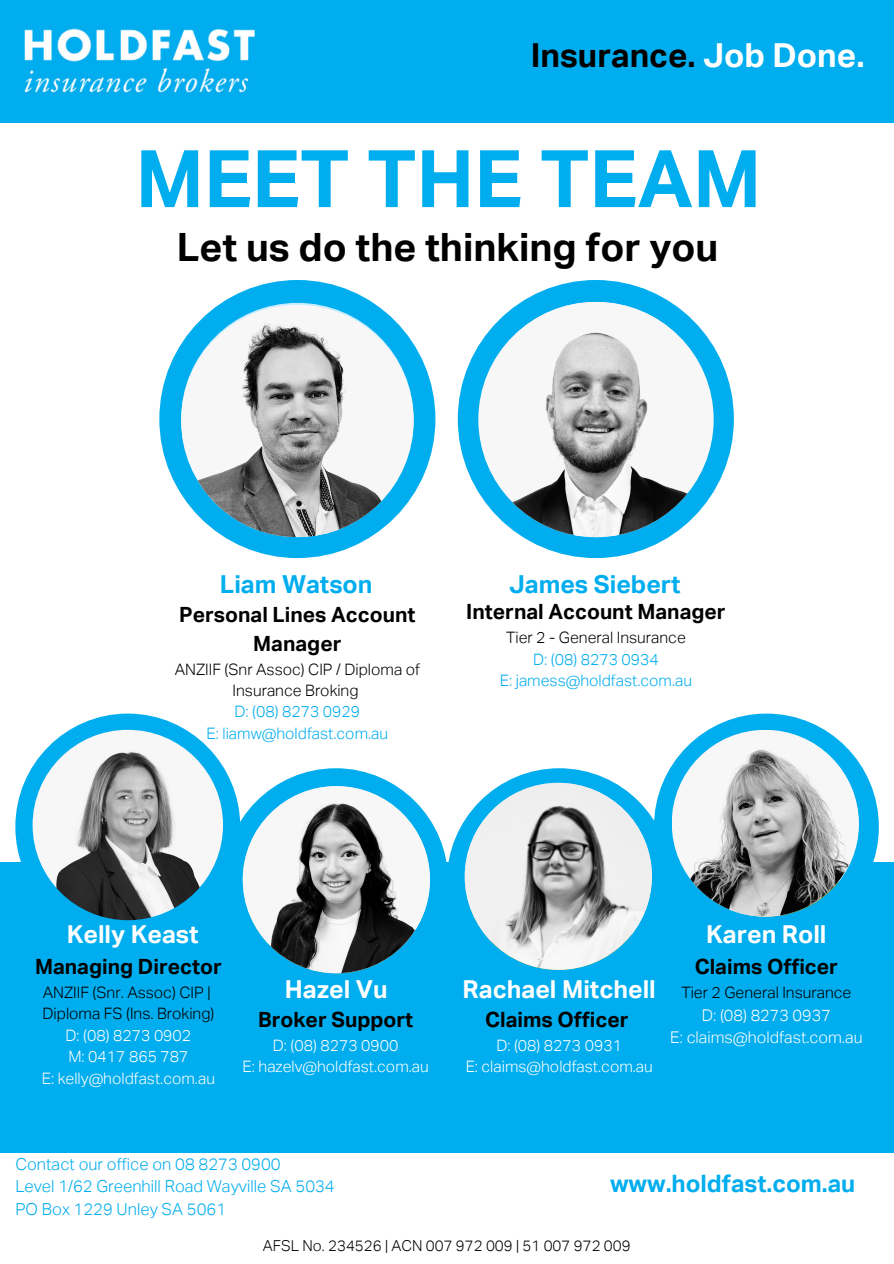
<style>
.page{position:relative;width:894px;height:1264px;background:#fff}
.page>*{position:absolute;margin:0;border:0;box-sizing:border-box;transform-origin:0 0}
.t1{font:700 79.5px "Aktiv Grotesk";color:#00adee}
.t2{font:700 39px "Aktiv Grotesk";color:#000}
.t3{font:700 33px "Aktiv Grotesk";color:#000}
.t4{font:700 24.75px "Aktiv Grotesk";color:#fff}
.t5{font:700 24.75px "Aktiv Grotesk";color:#00adee}
.t6{font:700 24px "Aktiv Grotesk";color:#00adee}
.t7{font:700 21px/29.2px "Aktiv Grotesk";color:#000;text-align:center}
.t8{font:300 16.5px "Aktiv Grotesk";color:#00adee}
.t9{font:300 16.2px "Aktiv Grotesk";color:#fff}
.t10{font:300 15.75px/21.3px "Aktiv Grotesk";color:#000;text-align:center}
.t11{font:300 15.75px "Aktiv Grotesk";color:#fff}
.t12{font:300 15.75px "Aktiv Grotesk";color:#00adee}
.t13{font:300 15px "Aktiv Grotesk";color:#000}
.s1{color:#fff}
</style>
<div class="page">
<div style="left:0;top:872px;width:892px;height:280px;background:#00adee"></div>
<div style="left:0;top:0;width:893px;height:123px;background:#00adee"></div>
<div style="left:159px;top:280px;width:276px;height:278px;background:#00adee;border-radius:50%"></div>
<div style="left:457px;top:280px;width:276px;height:278px;background:#00adee;border-radius:50%"></div>
<div style="left:0;top:862px;width:892px;height:280px;background:#00adee"></div>
<div style="left:15px;top:713px;width:225px;height:227px;background:#00adee;border-radius:50%"></div>
<div style="left:653px;top:713px;width:225px;height:227px;background:#00adee;border-radius:50%"></div>
<div style="left:223px;top:768px;width:225px;height:226px;background:#00adee;border-radius:50%"></div>
<div style="left:446px;top:768px;width:225px;height:226px;background:#00adee;border-radius:50%"></div>
<img style="left:33px;top:729px;width:190px;height:191px;border-radius:50%">
<img style="left:181px;top:305px;width:232px;height:232px;border-radius:50%">
<img style="left:478px;top:302px;width:235px;height:235px;border-radius:50%">
<img style="left:243px;top:786px;width:187px;height:187px;border-radius:50%">
<img style="left:464px;top:782px;width:187px;height:187px;border-radius:50%">
<img style="left:671px;top:729px;width:187px;height:187px;border-radius:50%">
<p class="t3" style="left:530px;top:36px;width:335px">Insurance. <span class="s1">Job Done.</span></p>
<h3 class="t1" style="left:135px;top:133px;width:627px">MEET THE TEAM</h3>
<h1 class="t2" style="left:177px;top:225px;width:543px">Let us do the thinking for you</h1>
<p class="t5" style="left:220px;top:569px;width:154px">Liam Watson</p>
<h4 class="t7" style="left:179px;top:600px;width:237px">Personal Lines Account<br>Manager</h4>
<h4 class="t10" style="left:175px;top:658px;width:247px">ANZIIF (Snr Assoc) CIP / Diploma of<br>Insurance Broking</h4>
<p class="t12" style="left:234px;top:702px;width:127px">D: (08) 8273 0929</p>
<p class="t12" style="left:206px;top:724px;width:183px">E: liamw@holdfast.com.au</p>
<p class="t5" style="left:509px;top:569px;width:173px">James Siebert</p>
<p class="t7" style="left:466px;top:597px;width:261px">Internal Account Manager</p>
<p class="t10" style="left:506px;top:627px;width:181px">Tier 2 - General Insurance</p>
<p class="t12" style="left:533px;top:650px;width:127px">D: (08) 8273 0934</p>
<p class="t12" style="left:499px;top:671px;width:194px">E: jamess@holdfast.com.au</p>
<p class="t4" style="left:67px;top:919px;width:133px">Kelly Keast</p>
<p class="t7" style="left:35px;top:952px;width:188px">Managing Director</p>
<p class="t10" style="left:43px;top:981px;width:169px">ANZIIF (Snr. Assoc) CIP |</p>
<p class="t10" style="left:43px;top:1003px;width:173px">Diploma FS (Ins. Broking)</p>
<p class="t11" style="left:66px;top:1026px;width:127px">D: (08) 8273 0902</p>
<p class="t11" style="left:68px;top:1047px;width:122px">M: 0417 865 787</p>
<p class="t11" style="left:42px;top:1068px;width:174px">E: kelly@holdfast.com.au</p>
<p class="t4" style="left:285px;top:975px;width:104px">Hazel Vu</p>
<p class="t7" style="left:258px;top:1005px;width:156px">Broker Support</p>
<h4 class="t11" style="left:273px;top:1036px;width:127px">D: (08) 8273 0900</h4>
<h4 class="t11" style="left:242px;top:1057px;width:188px">E: hazelv@holdfast.com.au</h4>
<p class="t8" style="left:15px;top:1154px;width:267px">Contact our office on 08 8273 0900</p>
<p class="t8" style="left:15px;top:1176px;width:321px">Level 1/62 Greenhill Road Wayville SA 5034</p>
<p class="t8" style="left:15px;top:1199px;width:212px">PO Box 1229 Unley SA 5061</p>
<p class="t4" style="left:462px;top:975px;width:195px">Rachael Mitchell</p>
<p class="t7" style="left:485px;top:1005px;width:145px">Claims Officer</p>
<p class="t11" style="left:496px;top:1036px;width:127px">D: (08) 8273 0931</p>
<p class="t11" style="left:465px;top:1057px;width:189px">E: claims@holdfast.com.au</p>
<p class="t4" style="left:706px;top:919px;width:122px">Karen Roll</p>
<p class="t7" style="left:694px;top:952px;width:145px">Claims Officer</p>
<p class="t10" style="left:681px;top:981px;width:171px">Tier 2 General Insurance</p>
<h4 class="t9" style="left:701px;top:1005px;width:131px">D: (08) 8273 0937</h4>
<p class="t9" style="left:670px;top:1027px;width:194px">E: claims@holdfast.com.au</p>
<h2 class="t6" style="left:609px;top:1169px;width:247px">www.holdfast.com.au</h2>
<p class="t13" style="left:263px;top:1237px;width:369px">AFSL No. 234526 | ACN 007 972 009 | 51 007 972 009</p>
</div>
